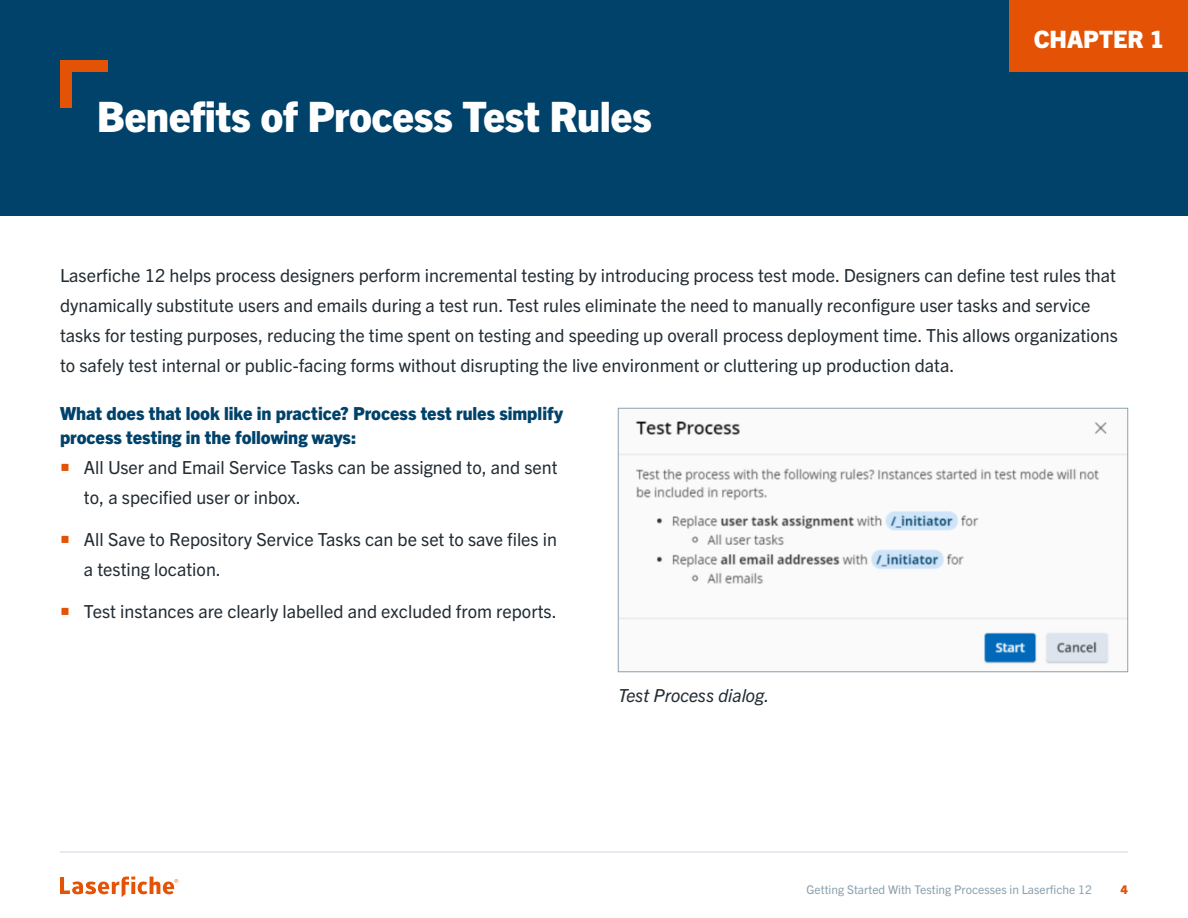
<style>
.page{position:relative;width:1188px;height:918px;background:#fff}
.page>*{position:absolute;margin:0;border:0;box-sizing:border-box;transform-origin:0 0}
.t1{font:800 42px "Trade Gothic Next LT Pro";letter-spacing:-.01em;color:#fff}
.t2{font:800 24px "Trade Gothic Next LT Pro";color:#fff}
.t3{font:18px/30px "Trade Gothic Next LT Pro";color:#222c33}
.t4{font:800 18px/24px "Trade Gothic Next LT Pro";letter-spacing:-.005em;color:#01426a}
.t5{font:italic 18px "Trade Gothic Next LT Pro";color:#222c33}
.t6{font:12px "Trade Gothic Next LT Pro";color:#8ba1b0}
.t7{font:800 12px "Trade Gothic Next LT Pro";color:#e35205}
</style>
<div class="page">
<svg style="left:60px;top:877px;width:118px;height:20px"></svg>
<hr style="left:60px;top:851px;width:1068px;height:2px;background:#dde5ed">
<div style="left:0;top:0;width:1188px;height:216px;background:#01426a"></div>
<div style="left:1010px;top:0;width:178px;height:72px;background:#e35205"></div>
<svg style="left:60px;top:60px;width:48px;height:48px"></svg>
<img style="left:620px;top:421px;width:506px;height:243px">
<div style="left:618px;top:408px;width:510px;height:264px;border:1px solid #8ba1b0"></div>
<h1 class="t1" style="left:97px;top:87px;width:556px">Benefits of Process Test Rules</h1>
<h2 class="t2" style="left:1034px;top:23px;width:132px">CHAPTER 1</h2>
<p class="t3" style="left:60px;top:259px;width:1059px">Laserfiche 12 helps process designers perform incremental testing by introducing process test mode. Designers can define test rules that dynamically substitute users and emails during a test run. Test rules eliminate the need to manually reconfigure user tasks and service tasks for testing purposes, reducing the time spent on testing and speeding up overall process deployment time. This allows organizations to safely test internal or public-facing forms without disrupting the live environment or cluttering up production data.</p>
<p class="t4" style="left:60px;top:400px;width:505px">What does that look like in practice? Process test rules simplify process testing in the following ways:</p>
<p class="t3" style="left:84px;top:451px;width:475px">All User and Email Service Tasks can be assigned to, and sent to, a specified user or inbox.</p>
<p class="t3" style="left:84px;top:523px;width:475px">All Save to Repository Service Tasks can be set to save files in a testing location.</p>
<p class="t3" style="left:84px;top:595px;width:474px">Test instances are clearly labelled and excluded from reports.</p>
<p class="t5" style="left:618px;top:683px;width:153px">Test Process dialog.</p>
<p class="t6" style="left:807px;top:881px;width:287px">Getting Started With Testing Processes in Laserfiche 12</p>
<p class="t7" style="left:1121px;top:881px;width:9px">4</p>
</div>
